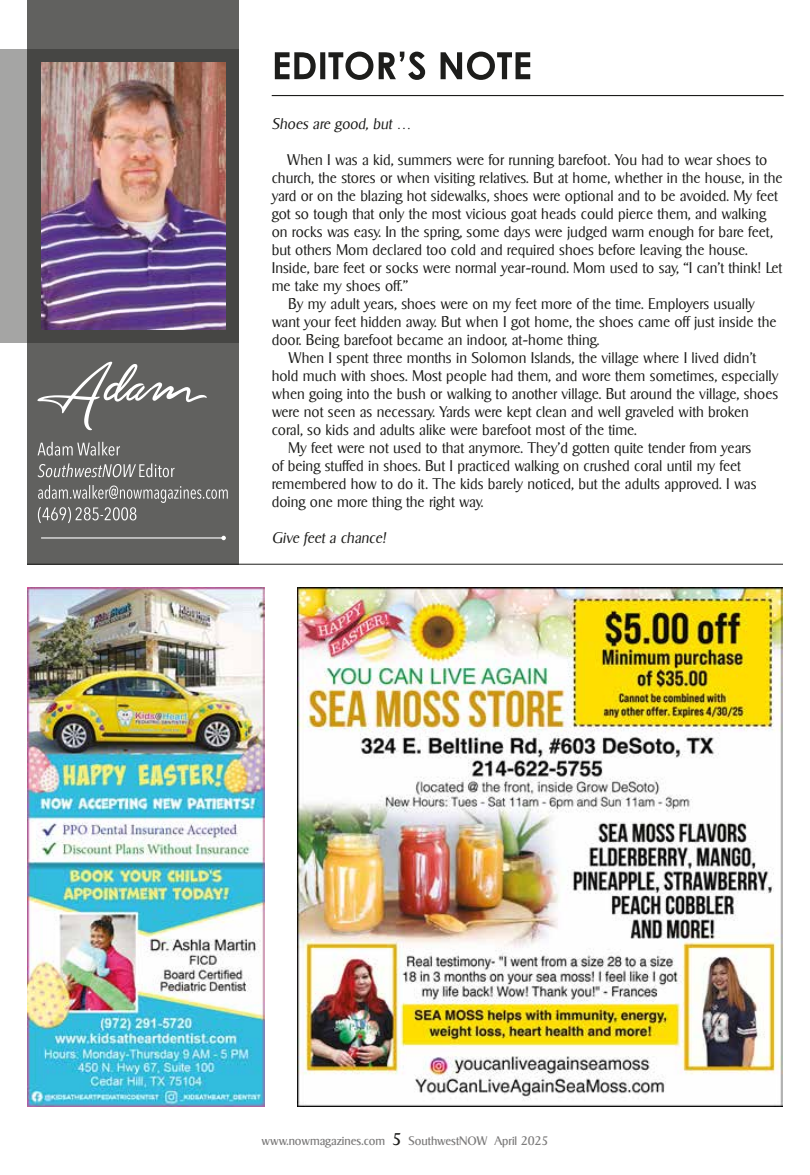
<style>
.page{position:relative;width:810px;height:1175px;background:#fff}
.page>*{position:absolute;margin:0;border:0;box-sizing:border-box;transform-origin:0 0}
.t1{font:300 15px "Sigvar Serial";color:#1d1d1b}
.t2{font:italic 300 15px "Sigvar Serial";color:#1d1d1b}
.t3{font:12px "Sigvar Serial";color:#7c7b7b}
.s1{font-size:16.5px;color:#1d1d1b}
</style>
<div class="page">
<div style="left:28px;top:0;width:211px;height:564px;background:#61615f"></div>
<svg style="left:1px;top:49px;width:238px;height:294px;background:#696967"></svg>
<hr style="left:41px;top:537px;width:183px;height:1px;background:#fff">
<svg style="left:221px;top:535px;width:5px;height:5px"></svg>
<hr style="left:272px;top:95px;width:512px;height:1px;background:#1d1d1b">
<hr style="left:27px;top:564px;width:756px;height:1px;background:#1d1d1b">
<img style="left:41px;top:62px;width:185px;height:268px">
<svg style="left:37px;top:361px;width:170px;height:69px"></svg>
<svg style="left:38px;top:485px;width:190px;height:38px"></svg>
<svg style="left:38px;top:463px;width:137px;height:14px"></svg>
<svg style="left:38px;top:442px;width:82px;height:14px"></svg>
<svg style="left:275px;top:52px;width:255px;height:28px"></svg>
<img style="left:27px;top:587px;width:238px;height:519px">
<img style="left:297px;top:587px;width:486px;height:519px">
<p class="t2" style="left:272px;top:115px;width:141px">Shoes are good, but …</p>
<p class="t1" style="left:287px;top:151px;width:482px">When I was a kid, summers were for running barefoot. You had to wear shoes to</p>
<p class="t1" style="left:272px;top:169px;width:512px">church, the stores or when visiting relatives. But at home, whether in the house, in the</p>
<p class="t1" style="left:272px;top:187px;width:508px">yard or on the blazing hot sidewalks, shoes were optional and to be avoided. My feet</p>
<p class="t1" style="left:272px;top:205px;width:496px">got so tough that only the most vicious goat heads could pierce them, and walking</p>
<p class="t1" style="left:272px;top:223px;width:503px">on rocks was easy. In the spring, some days were judged warm enough for bare feet,</p>
<p class="t1" style="left:272px;top:241px;width:478px">but others Mom declared too cold and required shoes before leaving the house.</p>
<p class="t1" style="left:272px;top:259px;width:512px">Inside, bare feet or socks were normal year-round. Mom used to say, “I can’t think! Let</p>
<p class="t1" style="left:272px;top:277px;width:138px">me take my shoes off.”</p>
<p class="t1" style="left:288px;top:295px;width:468px">By my adult years, shoes were on my feet more of the time. Employers usually</p>
<p class="t1" style="left:272px;top:313px;width:506px">want your feet hidden away. But when I got home, the shoes came off just inside the</p>
<p class="t1" style="left:272px;top:331px;width:329px">door. Being barefoot became an indoor, at-home thing.</p>
<p class="t1" style="left:288px;top:349px;width:470px">When I spent three months in Solomon Islands, the village where I lived didn’t</p>
<p class="t1" style="left:272px;top:367px;width:508px">hold much with shoes. Most people had them, and wore them sometimes, especially</p>
<p class="t1" style="left:272px;top:385px;width:508px">when going into the bush or walking to another village. But around the village, shoes</p>
<p class="t1" style="left:272px;top:403px;width:479px">were not seen as necessary. Yards were kept clean and well graveled with broken</p>
<p class="t1" style="left:272px;top:421px;width:367px">coral, so kids and adults alike were barefoot most of the time.</p>
<p class="t1" style="left:288px;top:439px;width:465px">My feet were not used to that anymore. They’d gotten quite tender from years</p>
<p class="t1" style="left:272px;top:457px;width:471px">of being stuffed in shoes. But I practiced walking on crushed coral until my feet</p>
<p class="t1" style="left:272px;top:475px;width:486px">remembered how to do it. The kids barely noticed, but the adults approved. I was</p>
<p class="t1" style="left:272px;top:493px;width:213px">doing one more thing the right way.</p>
<p class="t2" style="left:272px;top:529px;width:116px">Give feet a chance!</p>
<p class="t3" style="left:262px;top:1133px;width:288px">www.nowmagazines.com <span class="s1">5</span> SouthwestNOW April 2025</p>
</div>
